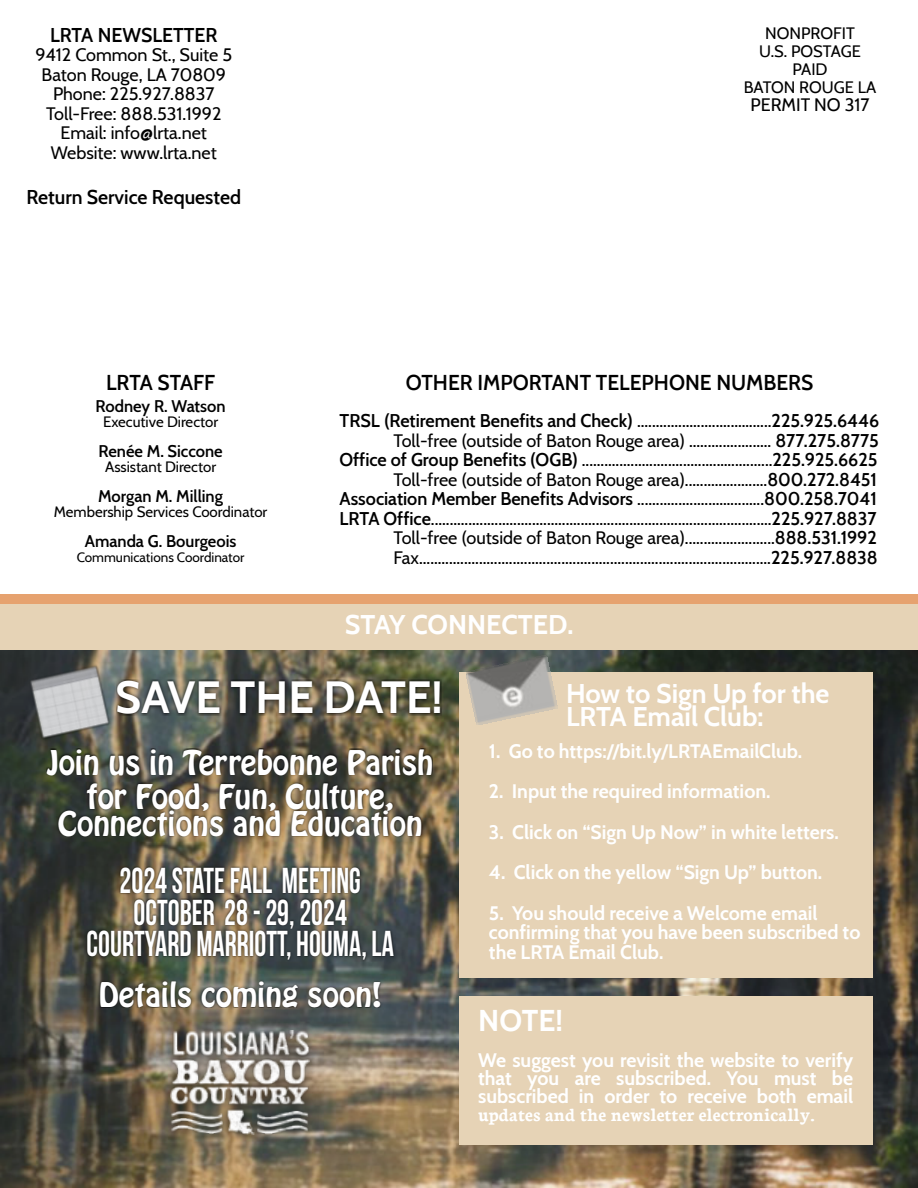
<style>
.page{position:relative;width:918px;height:1188px;background:#fff}
.page>*{position:absolute;margin:0;border:0;box-sizing:border-box;transform-origin:0 0}
.t1{font:700 45px "Cabin";color:#fff}
.t2{font:700 36px/31.5px "Bebas Neue";color:#fff;text-align:center;scale:.83 1}
.t3{font:30px/34.5px "Hobo Std";color:#fff;text-align:center}
.t4{font:700 30px "Cabin";color:#fff}
.t5{font:700 27px/22.5px "Cabin";color:#fff}
.t6{font:600 21px "Cabin";color:#000}
.t7{font:700 19.5px/19.5px "Cabin";color:#fff}
.t8{font:700 19.5px "Neuton";color:#fff}
.t9{font:600 19.5px "Cabin";color:#000}
.t10{font:18px/19.5px "Cabin";color:#000;text-align:center}
.t11{font:600 16.5px "Cabin";color:#000}
.t12{font:16.5px/18px "Cabin";color:#000;text-align:center}
.t13{font:15px "Cabin";color:#000}
.t14{font:13.5px "Cabin";color:#000}
.s1{font-weight:600}
</style>
<div class="page">
<div style="left:0;top:594px;width:918px;height:45px;background:#e6a26f"></div>
<img style="left:0;top:650px;width:918px;height:538px">
<div style="left:459px;top:673px;width:413px;height:305px;background:#e6d3b6"></div>
<div style="left:459px;top:996px;width:413px;height:148px;background:#e6d3b6"></div>
<img style="left:466px;top:655px;width:91px;height:70px">
<img style="left:47px;top:749px;width:385px;height:259px">
<img style="left:24px;top:652px;width:91px;height:91px">
<div style="left:0;top:604px;width:918px;height:46px;background:#e6d3b6"></div>
<img style="left:116px;top:680px;width:325px;height:35px">
<img style="left:160px;top:1021px;width:160px;height:123px">
<img style="left:171px;top:1031px;width:139px;height:103px">
<p class="t9" style="left:50px;top:23px;width:169px">LRTA NEWSLETTER</p>
<p class="t10" style="left:35px;top:45px;width:198px">9412 Common St., Suite 5<br>Baton Rouge, LA 70809<br>Phone: 225.927.8837<br>Toll-Free: 888.531.1992<br>Email: info@lrta.net<br>Website: www.lrta.net</p>
<p class="t9" style="left:26px;top:185px;width:216px">Return Service Requested</p>
<p class="t6" style="left:106px;top:369px;width:111px">LRTA STAFF</p>
<p class="t11" style="left:96px;top:396px;width:132px">Rodney R. Watson</p>
<p class="t13" style="left:103px;top:413px;width:117px">Executive Director</p>
<p class="t11" style="left:99px;top:441px;width:126px">Renée M. Siccone</p>
<p class="t13" style="left:105px;top:458px;width:112px">Assistant Director</p>
<p class="t11" style="left:98px;top:486px;width:126px">Morgan M. Milling</p>
<p class="t13" style="left:54px;top:503px;width:215px">Membership Services Coordinator</p>
<p class="t11" style="left:85px;top:531px;width:153px">Amanda G. Bourgeois</p>
<p class="t14" style="left:77px;top:549px;width:169px">Communications Coordinator</p>
<p class="t12" style="left:744px;top:24px;width:134px">NONPROFIT<br>U.S. POSTAGE<br>PAID<br>BATON ROUGE LA</p>
<p class="t10" style="left:750px;top:94px;width:121px">PERMIT NO 317</p>
<p class="t6" style="left:406px;top:369px;width:409px">OTHER IMPORTANT TELEPHONE NUMBERS</p>
<p class="t10" style="left:340px;top:411px;width:541px;text-align:right"><span class="s1">TRSL (Retirement Benefits and Check)</span> ............................….....<span class="s1">225.925.6446<br></span>Toll-free (outside of Baton Rouge area) ...................... <span class="s1">877.275.8775<br>Office of Group Benefits (OGB)</span> ....................................…............<span class="s1">225.925.6625<br></span>Toll-free (outside of Baton Rouge area)......................<span class="s1">800.272.8451<br>Association Member Benefits Advisors</span> .......................…........<span class="s1">800.258.7041<br>LRTA Office</span>...........................................................................................<span class="s1">225.927.8837<br></span>Toll-free (outside of Baton Rouge area)........................<span class="s1">888.531.1992<br></span>Fax..............................................................................................<span class="s1">225.927.8838</span></p>
<h3 class="t5" style="left:345px;top:614px;width:230px">STAY CONNECTED.</h3>
<h1 class="t1" style="left:115px;top:670px;width:329px">SAVE THE DATE!</h1>
<h3 class="t3" style="left:47px;top:747px;width:388px">Join us in Terrebonne Parish for Food, Fun, Culture,</h3>
<h3 class="t3" style="left:58px;top:808px;width:367px">Connections and Education</h3>
<h2 class="t2" style="left:87px;top:868px;width:372px">2024 STATE FALL MEETING<br>OCTOBER 28 - 29, 2024<br>COURTYARD MARRIOTT, HOUMA, LA</h2>
<h3 class="t3" style="left:99px;top:979px;width:284px">Details coming soon!</h3>
<h3 class="t5" style="left:566px;top:682px;width:265px">How to Sign Up for the<br>LRTA Email Club:</h3>
<p class="t7" style="left:489px;top:741px;width:315px">1. Go to https://bit.ly/LRTAEmailClub.</p>
<p class="t7" style="left:489px;top:781px;width:283px">2. Input the required information.</p>
<p class="t7" style="left:489px;top:822px;width:351px">3. Click on “Sign Up Now” in white letters.</p>
<p class="t7" style="left:489px;top:862px;width:335px">4. Click on the yellow “Sign Up” button.</p>
<p class="t7" style="left:489px;top:903px;width:373px">5. You should receive a Welcome email confirming that you have been subscribed to the LRTA Email Club.</p>
<h3 class="t4" style="left:478px;top:1002px;width:86px">NOTE!</h3>
<p class="t7" style="left:478px;top:1051px;width:377px;line-height:18px;text-align:justify">We suggest you revisit the website to verify that you are subscribed. You must be subscribed in order to receive both email</p>
<p class="t8" style="left:478px;top:1101px;width:338px">updates and the newsletter electronically.</p>
</div>
